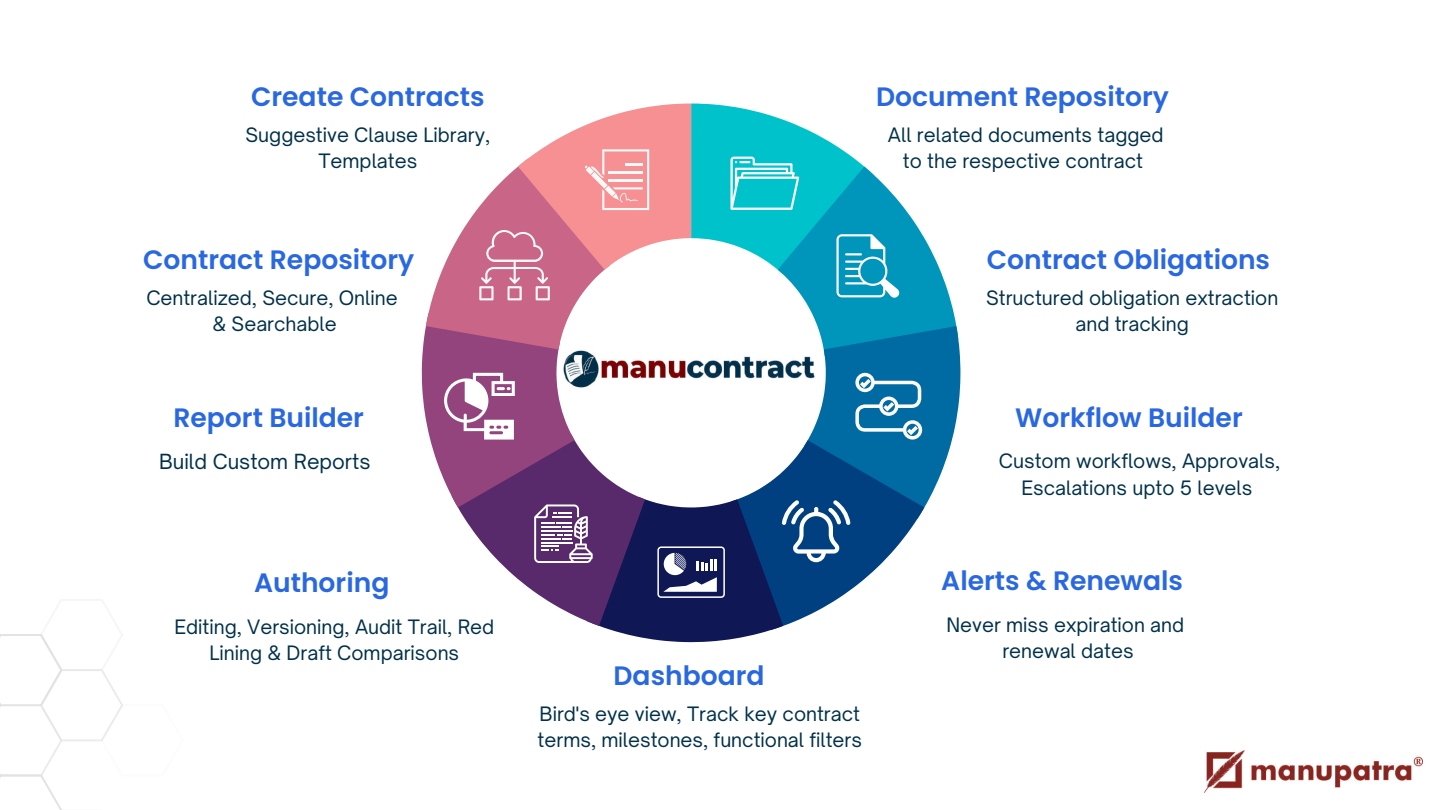
<style>
.page{position:relative;width:1440px;height:810px;background:#fff}
.page>*{position:absolute;margin:0;border:0;box-sizing:border-box;transform-origin:0 0}
.t1{font:600 26.6px "Poppins";color:#2a68e1}
.t2{font:20px "Open Sauce One";color:#01314a}
.t3{font:19px/26.4px "Open Sauce One";color:#01314a;text-align:center}
</style>
<div class="page">
<svg style="left:0;top:634px;width:123px;height:176px"></svg>
<svg style="left:422px;top:104px;width:538px;height:538px"></svg>
<img style="left:558px;top:347px;width:262px;height:43px">
<img style="left:1204px;top:751px;width:218px;height:41px">
<h1 class="t1" style="left:251px;top:78px;width:235px">Create Contracts</h1>
<h1 class="t1" style="left:876px;top:78px;width:294px">Document Repository</h1>
<p class="t3" style="left:246px;top:121px;width:246px">Suggestive Clause Library,<br>Templates</p>
<h1 class="t1" style="left:143px;top:241px;width:273px">Contract Repository</h1>
<p class="t3" style="left:146px;top:284px;width:253px">Centralized, Secure, Online &amp; Searchable</p>
<p class="t3" style="left:888px;top:121px;width:277px">All related documents tagged to the respective contract</p>
<h1 class="t1" style="left:987px;top:241px;width:285px">Contract Obligations</h1>
<p class="t3" style="left:986px;top:284px;width:294px">Structured obligation extraction and tracking</p>
<h1 class="t1" style="left:173px;top:399px;width:192px">Report Builder</h1>
<h1 class="t1" style="left:1015px;top:399px;width:229px">Workflow Builder</h1>
<p class="t2" style="left:159px;top:449px;width:213px">Build Custom Reports</p>
<p class="t3" style="left:999px;top:448px;width:283px">Custom workflows, Approvals,<br>Escalations upto 5 levels</p>
<h1 class="t1" style="left:254px;top:564px;width:137px">Authoring</h1>
<h1 class="t1" style="left:941px;top:562px;width:243px">Alerts &amp; Renewals</h1>
<p class="t3" style="left:174px;top:614px;width:321px">Editing, Versioning, Audit Trail, Red<br>Lining &amp; Draft Comparisons</p>
<h1 class="t1" style="left:614px;top:657px;width:153px">Dashboard</h1>
<p class="t3" style="left:538px;top:700px;width:326px;text-align:left">Bird's eye view, Track key contract terms, milestones, functional filters</p>
<p class="t3" style="left:946px;top:612px;width:239px">Never miss expiration and renewal dates</p>
</div>
